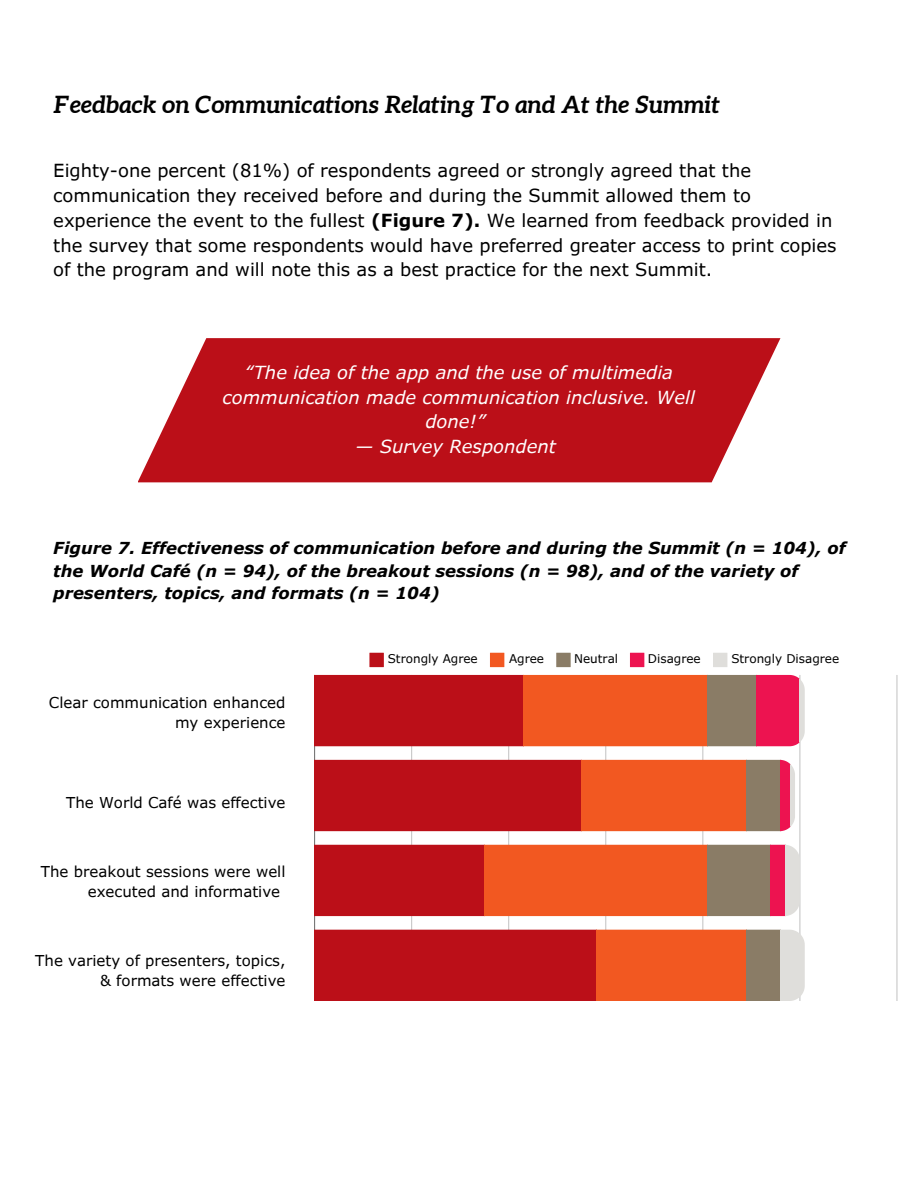
<style>
.page{position:relative;width:918px;height:1188px;background:#fff}
.page>*{position:absolute;margin:0;border:0;box-sizing:border-box;transform-origin:0 0}
.t1{font:italic 700 24px "Aleo";color:#000}
.t2{font:18px/24.8px "Verdana Pro";color:#000}
.t3{font:italic 18px/24.8px "Verdana Pro";color:#fff;text-align:center}
.t4{font:italic 700 16.5px/22.5px "Verdana Pro";color:#000}
.t5{font:15px/20.2px "Verdana Pro";color:#000;text-align:right}
.t6{font:12px "Verdana Pro";color:#000}
.s1{font-weight:700}
</style>
<div class="page">
<svg style="left:369px;top:653px;width:15px;height:14px"></svg>
<svg style="left:490px;top:653px;width:14px;height:14px"></svg>
<svg style="left:556px;top:653px;width:15px;height:14px"></svg>
<svg style="left:630px;top:653px;width:14px;height:14px"></svg>
<svg style="left:713px;top:653px;width:14px;height:14px"></svg>
<hr style="left:314px;top:675px;width:1px;height:326px;background:#000;opacity:.6">
<hr style="left:411px;top:675px;width:1px;height:326px;background:#000;opacity:.25">
<hr style="left:508px;top:675px;width:1px;height:326px;background:#000;opacity:.25">
<hr style="left:606px;top:675px;width:1px;height:326px;background:#000;opacity:.25">
<hr style="left:703px;top:675px;width:1px;height:326px;background:#000;opacity:.25">
<hr style="left:800px;top:675px;width:1px;height:326px;background:#e5e5e5">
<hr style="left:897px;top:675px;width:1px;height:326px;background:#e2e2e2">
<svg style="left:315px;top:675px;width:490px;height:71px;background:#cf382a"></svg>
<svg style="left:315px;top:760px;width:480px;height:71px;background:#ca3022"></svg>
<svg style="left:315px;top:845px;width:485px;height:71px;background:#d0452e"></svg>
<svg style="left:315px;top:930px;width:490px;height:71px;background:#ca3729"></svg>
<svg style="left:138px;top:338px;width:642px;height:144px;background:#c22830"></svg>
<h1 class="t1" style="left:53px;top:91px;width:669px">Feedback on Communications Relating To and At the Summit</h1>
<h3 class="t2" style="left:53px;top:158px;width:785px">Eighty-one percent (81%) of respondents agreed or strongly agreed that the communication they received before and during the Summit allowed them to experience the event to the fullest <span class="s1">(Figure 7).</span> We learned from feedback provided in the survey that some respondents would have preferred greater access to print copies of the program and will note this as a best practice for the next Summit.</h3>
<p class="t3" style="left:222px;top:359px;width:474px">“The idea of the app and the use of multimedia communication made communication inclusive. Well done!”</p>
<p class="t3" style="left:356px;top:433px;width:202px">— Survey Respondent</p>
<p class="t4" style="left:53px;top:537px;width:794px">Figure 7. Effectiveness of communication before and during the Summit (n = 104), of the World Café (n = 94), of the breakout sessions (n = 98), and of the variety of presenters, topics, and formats (n = 104)</p>
<h3 class="t5" style="left:49px;top:692px;width:238px">Clear communication enhanced my experience</h3>
<h2 class="t5" style="left:66px;top:792px;width:221px">The World Café was effective</h2>
<p class="t5" style="left:88px;top:861px;width:199px;text-align:left;text-indent:-47px">The breakout sessions were well executed and informative</p>
<p class="t5" style="left:35px;top:950px;width:252px">The variety of presenters, topics, &amp; formats were effective</p>
<p class="t6" style="left:388px;top:651px;width:92px">Strongly Agree</p>
<p class="t6" style="left:509px;top:651px;width:37px">Agree</p>
<p class="t6" style="left:574px;top:651px;width:46px">Neutral</p>
<p class="t6" style="left:648px;top:651px;width:54px">Disagree</p>
<p class="t6" style="left:731px;top:651px;width:109px">Strongly Disagree</p>
</div>
